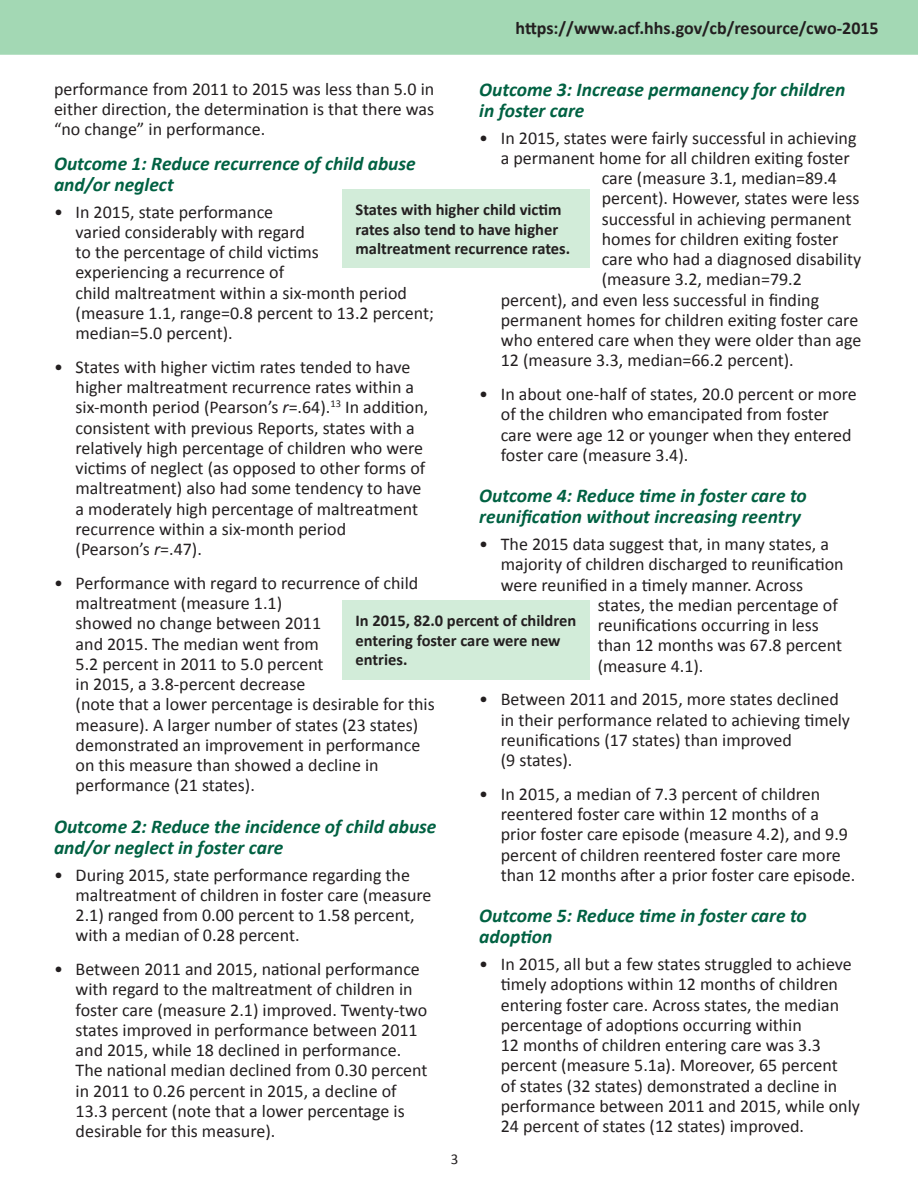
<style>
.page{position:relative;width:918px;height:1188px;background:#fff}
.page>*{position:absolute;margin:0;border:0;box-sizing:border-box;transform-origin:0 0}
.t1{font:italic 700 19.5px/21px "Calibri";color:#006142}
.t2{font:18px/20.2px "Calibri";color:#231f20}
.t3{font:700 18px "Calibri";color:#231f20}
.t4{font:700 16.5px/19.5px "Calibri";color:#231f20}
.t5{font:15px "Calibri";color:#231f20}
.s1{font-style:italic}
</style>
<div class="page">
<div style="left:0;top:0;width:918px;height:55px;background:#a3d8b4;border:2px solid #a3d8b4"></div>
<div style="left:342px;top:600px;width:248px;height:80px;background:#d2ecd9"></div>
<div style="left:342px;top:190px;width:248px;height:78px;background:#d2ecd9"></div>
<p class="t3" style="left:516px;top:16px;width:365px">https://www.acf.hhs.gov/cb/resource/cwo-2015</p>
<p class="t2" style="left:54px;top:78px;width:382px;text-align:justify">performance from 2011 to 2015 was less than 5.0 in either direction, the determination is that there was “no change” in performance.</p>
<p class="t1" style="left:54px;top:153px;width:363px">Outcome 1: Reduce recurrence of child abuse and/or neglect</p>
<p class="t2" style="left:76px;top:201px;width:360px;text-indent:-22px">• In 2015, state performance<br>varied considerably with regard<br>to the percentage of child victims<br>experiencing a recurrence of<br>child maltreatment within a six-month period (measure 1.1, range=0.8 percent to 13.2 percent; median=5.0 percent).</p>
<p class="t2" style="left:76px;top:357px;width:354px;text-indent:-22px">• States with higher victim rates tended to have higher maltreatment recurrence rates within a six-month period (Pearson’s <span class="s1">r</span>=.64).<sup>13</sup> In addition, consistent with previous Reports, states with a relatively high percentage of children who were victims of neglect (as opposed to other forms of maltreatment) also had some tendency to have a moderately high percentage of maltreatment recurrence within a six-month period<br>(Pearson’s <span class="s1">r</span>=.47).</p>
<p class="t2" style="left:76px;top:573px;width:361px;text-indent:-22px">• Performance with regard to recurrence of child maltreatment (measure 1.1)<br>showed no change between 2011<br>and 2015. The median went from<br>5.2 percent in 2011 to 5.0 percent<br>in 2015, a 3.8-percent decrease<br>(note that a lower percentage is desirable for this measure). A larger number of states (23 states) demonstrated an improvement in performance on this measure than showed a decline in performance (21 states).</p>
<h3 class="t1" style="left:54px;top:816px;width:384px">Outcome 2: Reduce the incidence of child abuse and/or neglect in foster care</h3>
<p class="t2" style="left:76px;top:864px;width:358px;text-indent:-22px">• During 2015, state performance regarding the maltreatment of children in foster care (measure 2.1) ranged from 0.00 percent to 1.58 percent, with a median of 0.28 percent.</p>
<p class="t2" style="left:76px;top:959px;width:353px;text-indent:-22px">• Between 2011 and 2015, national performance with regard to the maltreatment of children in foster care (measure 2.1) improved. Twenty-two states improved in performance between 2011 and 2015, while 18 declined in performance.<br>The national median declined from 0.30 percent in 2011 to 0.26 percent in 2015, a decline of 13.3 percent (note that a lower percentage is desirable for this measure).</p>
<h3 class="t1" style="left:479px;top:79px;width:368px">Outcome 3: Increase permanency for children in foster care</h3>
<p class="t2" style="left:479px;top:128px;width:379px">• In 2015, states were fairly successful in achieving</p>
<p class="t2" style="left:501px;top:148px;width:350px">a permanent home for all children exiting foster</p>
<p class="t2" style="left:602px;top:168px;width:237px">care (measure 3.1, median=89.4</p>
<p class="t2" style="left:602px;top:188px;width:259px">percent). However, states were less</p>
<p class="t2" style="left:602px;top:209px;width:251px">successful in achieving permanent</p>
<p class="t2" style="left:602px;top:229px;width:238px">homes for children exiting foster</p>
<p class="t2" style="left:602px;top:249px;width:261px">care who had a diagnosed disability</p>
<p class="t2" style="left:602px;top:269px;width:202px">(measure 3.2, median=79.2</p>
<p class="t2" style="left:501px;top:290px;width:320px">percent), and even less successful in finding</p>
<p class="t2" style="left:501px;top:310px;width:359px">permanent homes for children exiting foster care</p>
<p class="t2" style="left:501px;top:330px;width:362px">who entered care when they were older than age</p>
<p class="t2" style="left:501px;top:350px;width:294px">12 (measure 3.3, median=66.2 percent).</p>
<p class="t2" style="left:501px;top:384px;width:358px;text-indent:-22px">• In about one-half of states, 20.0 percent or more of the children who emancipated from foster care were age 12 or younger when they entered foster care (measure 3.4).</p>
<h3 class="t1" style="left:479px;top:485px;width:329px">Outcome 4: Reduce time in foster care to reunification without increasing reentry</h3>
<p class="t2" style="left:479px;top:534px;width:351px">• The 2015 data suggest that, in many states, a</p>
<p class="t2" style="left:501px;top:554px;width:344px">majority of children discharged to reunification</p>
<p class="t2" style="left:501px;top:575px;width:304px">were reunified in a timely manner. Across</p>
<p class="t2" style="left:598px;top:595px;width:242px">states, the median percentage of</p>
<p class="t2" style="left:598px;top:615px;width:223px">reunifications occurring in less</p>
<p class="t2" style="left:598px;top:635px;width:246px">than 12 months was 67.8 percent</p>
<p class="t2" style="left:598px;top:656px;width:107px">(measure 4.1).</p>
<p class="t2" style="left:501px;top:689px;width:351px;text-indent:-22px">• Between 2011 and 2015, more states declined in their performance related to achieving timely reunifications (17 states) than improved<br>(9 states).</p>
<p class="t2" style="left:501px;top:784px;width:356px;text-indent:-22px">• In 2015, a median of 7.3 percent of children reentered foster care within 12 months of a prior foster care episode (measure 4.2), and 9.9 percent of children reentered foster care more than 12 months after a prior foster care episode.</p>
<h3 class="t1" style="left:479px;top:905px;width:329px">Outcome 5: Reduce time in foster care to adoption</h3>
<p class="t2" style="left:501px;top:954px;width:361px;text-indent:-22px">• In 2015, all but a few states struggled to achieve timely adoptions within 12 months of children entering foster care. Across states, the median percentage of adoptions occurring within<br>12 months of children entering care was 3.3 percent (measure 5.1a). Moreover, 65 percent<br>of states (32 states) demonstrated a decline in performance between 2011 and 2015, while only 24 percent of states (12 states) improved.</p>
<p class="t4" style="left:356px;top:200px;width:216px">States with higher child victim rates also tend to have higher maltreatment recurrence rates.</p>
<p class="t4" style="left:356px;top:611px;width:222px">In 2015, 82.0 percent of children entering foster care were new entries.</p>
<p class="t5" style="left:451px;top:1150px;width:9px">3</p>
</div>
